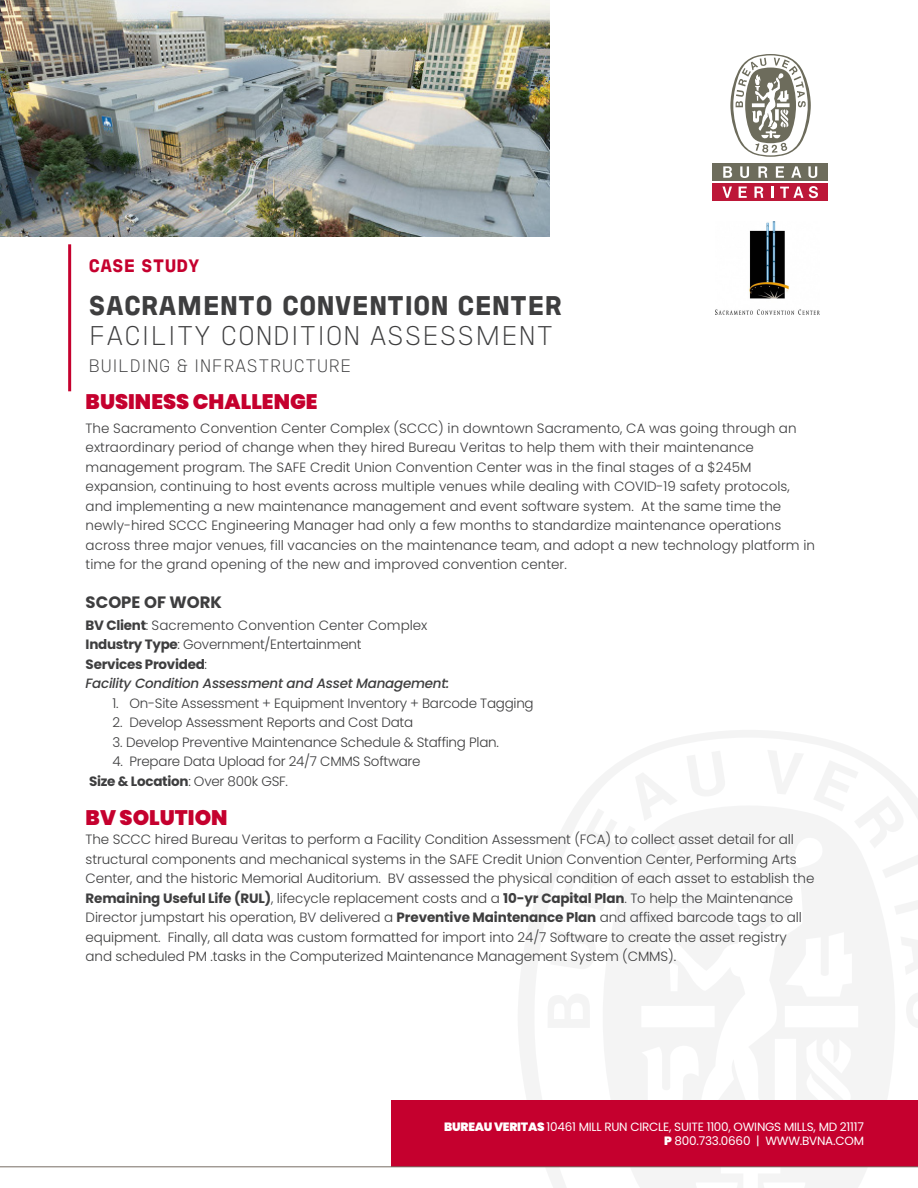
<style>
.page{position:relative;width:918px;height:1188px;background:#fff}
.page>*{position:absolute;margin:0;border:0;box-sizing:border-box;transform-origin:0 0}
.Title_4__Page_Titles{font:100 condensed 27px/30px "Bureau Veritas";color:#3e3e3f}
.Title_1__Section_Tit{font:900 21px "Poppins";color:#c5002e}
.Title_4__Page_Titles-2{font:100 condensed 18px "Bureau Veritas";color:#3e3e3f}
.Title_3__Document_Ty{font:700 expanded 18px "Bureau Veritas";color:#c5002e}
.Title_2__Subsection{font:700 16.5px "Poppins";color:#3e3e3f}
.t1{font:300 13.5px/19.5px "Poppins";letter-spacing:-.01em;color:#3e3e3f}
.t2{font:italic 500 13.5px "Poppins";letter-spacing:-.02em;color:#3e3e3f}
.t3{font:700 13.5px "Poppins";letter-spacing:-.02em;color:#3e3e3f}
.Contact_Info{font:12px/14.4px "Poppins";letter-spacing:-.02em;color:#fff;text-align:right}
.s1{font-weight:700;font-stretch:expanded}
.s2{font-weight:700}
.s3{font-weight:300}
.s4{font-weight:900}
</style>
<div class="page">
<svg style="left:518px;top:730px;width:300px;height:371px"></svg>
<svg style="left:534px;top:738px;width:322px;height:432px"></svg>
<svg style="left:547px;top:750px;width:371px;height:438px"></svg>
<div style="left:391px;top:1101px;width:527px;height:66px;background:#c5002e"></div>
<hr style="left:0;top:1167px;width:918px;height:1px;background:#786e64">
<img style="left:0;top:0;width:550px;height:236px">
<svg style="left:730px;top:54px;width:81px;height:103px"></svg>
<div style="left:713px;top:163px;width:115px;height:18px;background:#6d6c5c"></div>
<div style="left:713px;top:184px;width:115px;height:17px;background:#bd1738"></div>
<svg style="left:740px;top:166px;width:9px;height:12px"></svg>
<svg style="left:776px;top:166px;width:8px;height:12px"></svg>
<svg style="left:808px;top:166px;width:9px;height:12px"></svg>
<svg style="left:723px;top:166px;width:9px;height:12px"></svg>
<svg style="left:791px;top:166px;width:10px;height:12px"></svg>
<svg style="left:758px;top:166px;width:10px;height:12px"></svg>
<svg style="left:722px;top:187px;width:10px;height:11px"></svg>
<svg style="left:739px;top:187px;width:8px;height:11px"></svg>
<svg style="left:771px;top:187px;width:3px;height:11px"></svg>
<svg style="left:754px;top:187px;width:10px;height:11px"></svg>
<svg style="left:780px;top:186px;width:38px;height:12px"></svg>
<hr style="left:68px;top:244px;width:3px;height:147px;background:#c5002e">
<img style="left:715px;top:221px;width:104px;height:93px">
<p class="Title_3__Document_Ty" style="left:89px;top:255px;width:113px">CASE STUDY</p>
<p class="Title_4__Page_Titles" style="left:89px;top:290px;width:475px"><span class="s1">SACRAMENTO CONVENTION CENTER<br></span>FACILITY CONDITION ASSESSMENT</p>
<p class="Title_4__Page_Titles-2" style="left:89px;top:355px;width:265px">BUILDING &amp; INFRASTRUCTURE</p>
<p class="Title_1__Section_Tit" style="left:86px;top:389px;width:233px">BUSINESS CHALLENGE</p>
<p class="t1" style="left:86px;top:418px;width:712px">The Sacramento Convention Center Complex (SCCC) in downtown Sacramento, CA was going through an extraordinary period of change when they hired Bureau Veritas to help them with their maintenance</p>
<p class="t1" style="left:86px;top:457px;width:731px">management program. The SAFE Credit Union Convention Center was in the final stages of a $245M expansion, continuing to host events across multiple venues while dealing with COVID-19 safety protocols, and implementing a new maintenance management and event software system. At the same time the newly-hired SCCC Engineering Manager had only a few months to standardize maintenance operations across three major venues, fill vacancies on the maintenance team, and adopt a new technology platform in time for the grand opening of the new and improved convention center.</p>
<p class="Title_2__Subsection" style="left:86px;top:593px;width:138px">SCOPE OF WORK</p>
<p class="t1" style="left:86px;top:615px;width:343px"><span class="s2">BV Client</span>: Sacremento Convention Center Complex</p>
<p class="t1" style="left:86px;top:635px;width:277px"><span class="s2">Industry Type</span>: Government/Entertainment</p>
<p class="t3" style="left:86px;top:656px;width:123px">Services Provided<span class="s3">:</span></p>
<p class="t2" style="left:86px;top:676px;width:365px">Facility Condition Assessment and Asset Management:</p>
<p class="t1" style="left:113px;top:693px;width:423px">1. On-Site Assessment + Equipment Inventory + Barcode Tagging</p>
<p class="t1" style="left:113px;top:713px;width:302px">2. Develop Assessment Reports and Cost Data</p>
<p class="t1" style="left:113px;top:732px;width:388px">3. Develop Preventive Maintenance Schedule &amp; Staffing Plan.</p>
<p class="t1" style="left:113px;top:752px;width:309px">4. Prepare Data Upload for 24/7 CMMS Software</p>
<p class="t3" style="left:89px;top:773px;width:201px">Size &amp; Location<span class="s3">: Over 800k GSF.</span></p>
<p class="Title_1__Section_Tit" style="left:86px;top:805px;width:143px">BV SOLUTION</p>
<p class="t1" style="left:86px;top:830px;width:730px">The SCCC hired Bureau Veritas to perform a Facility Condition Assessment (FCA) to collect asset detail for all structural components and mechanical systems in the SAFE Credit Union Convention Center, Performing Arts Center, and the historic Memorial Auditorium. BV assessed the physical condition of each asset to establish the <span class="s2">Remaining Useful Life (RUL)</span>, lifecycle replacement costs and a <span class="s2">10-yr Capital Plan</span>. To help the Maintenance Director jumpstart his operation, BV delivered a <span class="s2">Preventive Maintenance Plan</span> and affixed barcode tags to all equipment. Finally, all data was custom formatted for import into 24/7 Software to create the asset registry and scheduled PM .tasks in the Computerized Maintenance Management System (CMMS).</p>
<p class="Contact_Info" style="left:444px;top:1119px;width:421px"><span class="s4">BUREAU VERITAS</span> 10461 MILL RUN CIRCLE, SUITE 1100, OWINGS MILLS, MD 21117<br><span class="s4">P</span> 800.733.0660 | WWW.BVNA.COM</p>
</div>
